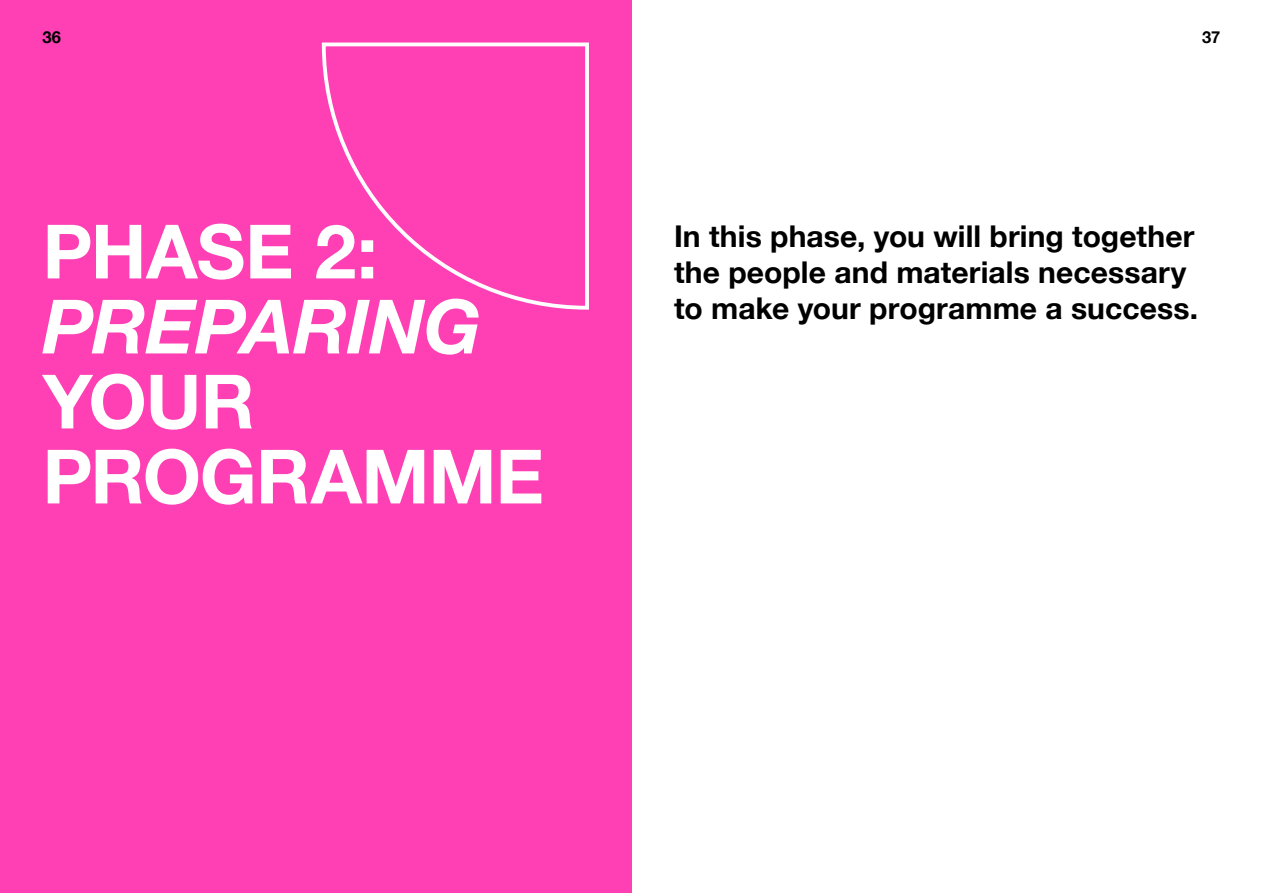
<style>
.page{position:relative;width:1263px;height:893px;background:#fff}
.page>*{position:absolute;margin:0;border:0;box-sizing:border-box;transform-origin:0 0}
.t1{font:700 75px/75px "Helvetica Neue";letter-spacing:-.015em;color:#fff}
.t2{font:italic 700 75px "Helvetica Neue";letter-spacing:-.005em;color:#fff}
.t3{font:700 30px/36px "Helvetica Neue";letter-spacing:.005em;color:#000}
.t4{font:700 16.5px "Helvetica Neue";color:#000}
</style>
<div class="page">
<div style="left:0;top:0;width:631px;height:893px;background:#ff40b4"></div>
<svg style="left:321px;top:42px;width:268px;height:268px"></svg>
<p class="t4" style="left:43px;top:24px;width:20px">36</p>
<p class="t4" style="left:1202px;top:24px;width:20px">37</p>
<h1 class="t1" style="left:43px;top:216px;width:337px">PHASE 2:</h1>
<h1 class="t2" style="left:43px;top:268px;width:440px">PREPARING</h1>
<h1 class="t1" style="left:43px;top:366px;width:503px">YOUR<br>PROGRAMME</h1>
<p class="t3" style="left:674px;top:219px;width:526px">In this phase, you will bring together the people and materials necessary to make your programme a success.</p>
</div>
